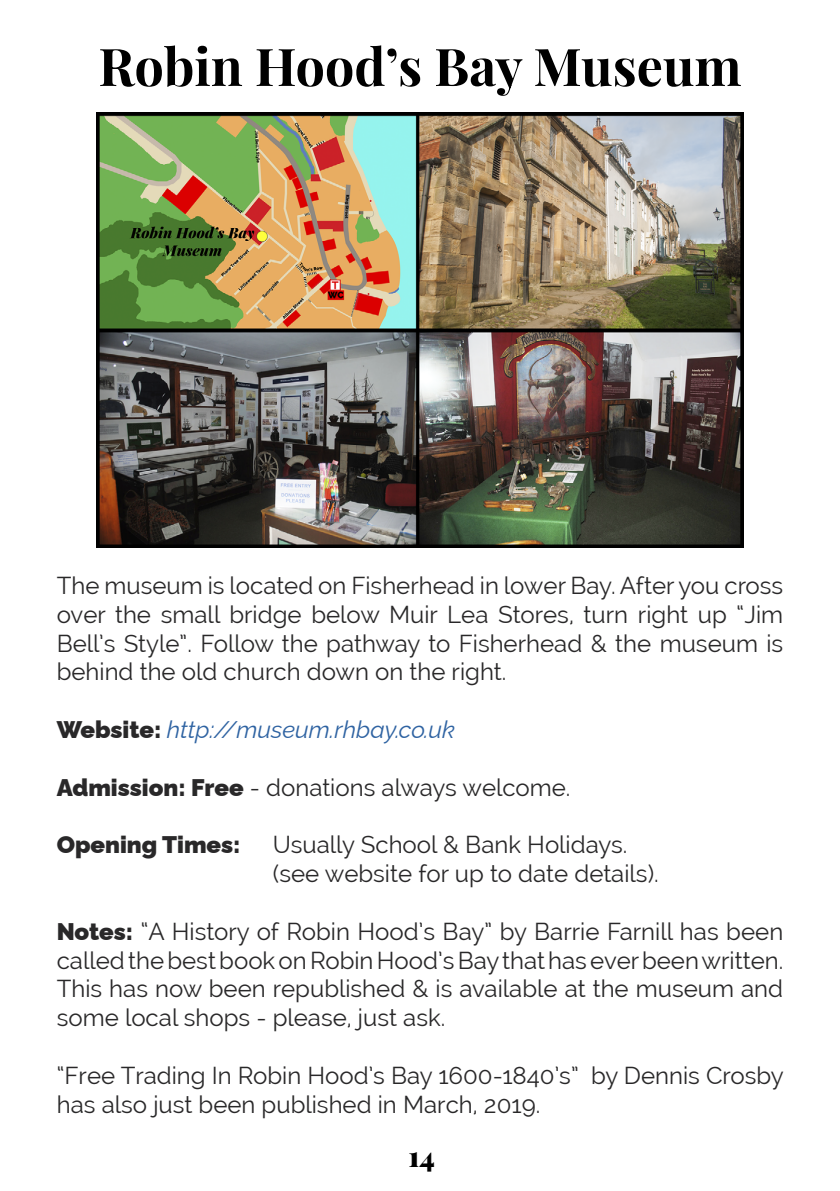
<style>
.page{position:relative;width:840px;height:1191px;background:#fff}
.page>*{position:absolute;margin:0;border:0;box-sizing:border-box;transform-origin:0 0}
.t1{font:700 52px "Playfair Display";color:#000}
.t2{font:900 28px "Playfair Display";color:#000}
.t3{font:24px/28.8px "Raleway";color:#292829;text-align:justify}
.t4{font:italic 24px "Raleway";color:#2f63a2}
.t5{font:900 24px "Raleway";color:#292829}
.s1{font-weight:900;font-style:normal;color:#292829}
.s2{font-weight:900}
</style>
<div class="page">
<img style="left:97px;top:113px;width:645px;height:434px">
<h1 class="t1" style="left:98px;top:26px;width:644px">Robin Hood’s Bay Museum</h1>
<p class="t3" style="left:57px;top:571px;width:727px">The museum is located on Fisherhead in lower Bay. After you cross over the small bridge below Muir Lea Stores, turn right up “Jim Bell’s Style”. Follow the pathway to Fisherhead &amp; the museum is behind the old church down on the right.</p>
<p class="t4" style="left:57px;top:710px;width:399px"><span class="s1">Website:</span> http://museum.rhbay.co.uk</p>
<p class="t3" style="left:57px;top:772px;width:515px"><span class="s2">Admission: Free</span> - donations always welcome.</p>
<p class="t5" style="left:57px;top:825px;width:185px">Opening Times:</p>
<p class="t3" style="left:273px;top:830px;width:387px">Usually School &amp; Bank Holidays. (see website for up to date details).</p>
<p class="t3" style="left:57px;top:916px;width:727px"><span class="s2">Notes:</span> “A History of Robin Hood’s Bay” by Barrie Farnill has been called the best book on Robin Hood’s Bay that has ever been written.<br>This has now been republished &amp; is available at the museum and some local shops - please, just ask.</p>
<p class="t3" style="left:57px;top:1060px;width:728px">“Free Trading In Robin Hood’s Bay 1600-1840’s” by Dennis Crosby has also just been published in March, 2019.</p>
<p class="t2" style="left:408px;top:1135px;width:28px">14</p>
</div>
